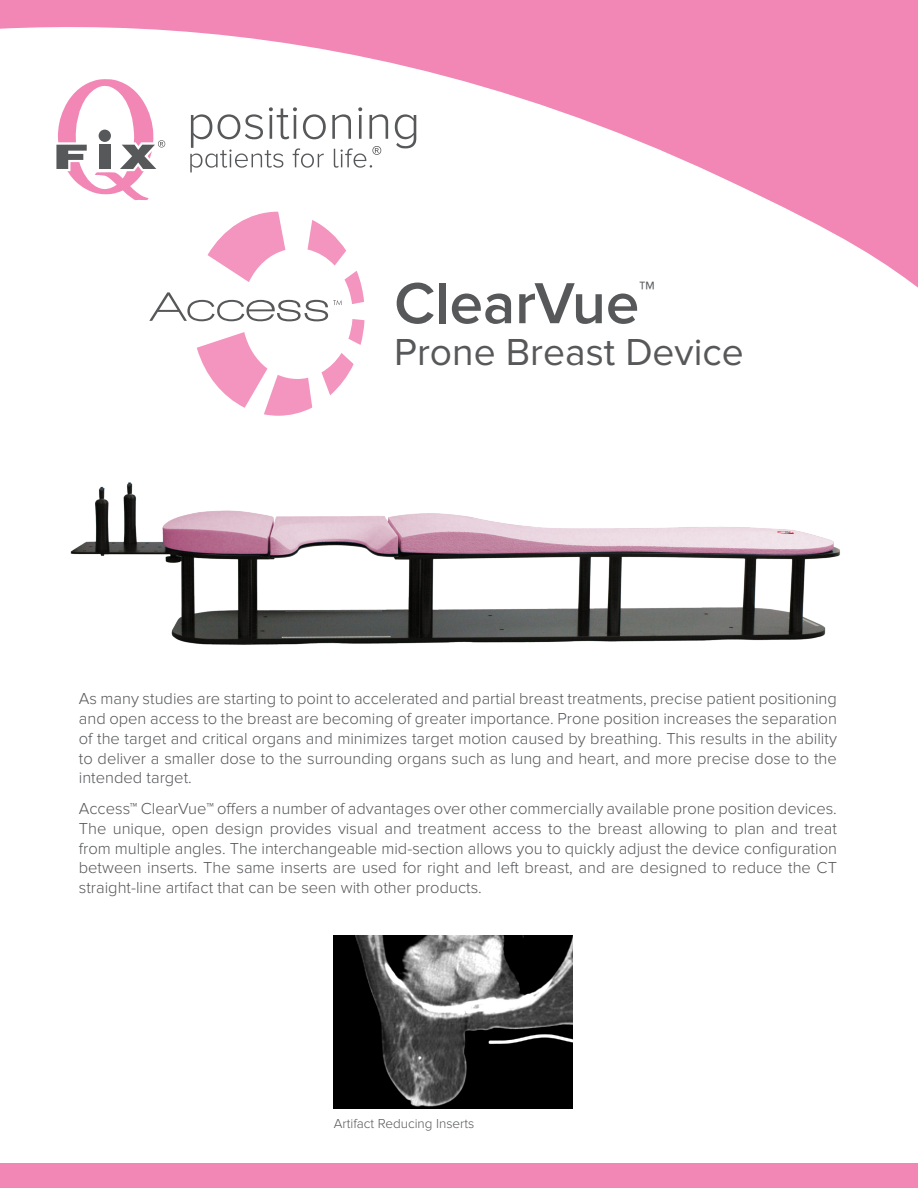
<style>
.page{position:relative;width:918px;height:1188px;background:#fff}
.page>*{position:absolute;margin:0;border:0;box-sizing:border-box;transform-origin:0 0}
.t1{font:600 60px "Proxima Nova";color:#57585a}
.t2{font:39px "Proxima Nova";color:#57585a}
.middle_page_headers{font:300 16.5px/19.8px "Proxima Nova";color:#57585a;text-align:justify}
.t3{font:300 13.5px "Proxima Nova";color:#57585a}
</style>
<div class="page">
<svg style="left:0;top:0;width:918px;height:288px"></svg>
<div style="left:0;top:1163px;width:918px;height:25px;background:#f287b6"></div>
<svg style="left:332px;top:114px;width:19px;height:25px"></svg>
<svg style="left:358px;top:107px;width:4px;height:32px"></svg>
<svg style="left:370px;top:114px;width:18px;height:25px"></svg>
<svg style="left:395px;top:114px;width:21px;height:34px"></svg>
<svg style="left:190px;top:107px;width:136px;height:65px"></svg>
<svg style="left:54px;top:79px;width:113px;height:121px"></svg>
<svg style="left:334px;top:146px;width:47px;height:22px"></svg>
<svg style="left:149px;top:212px;width:216px;height:204px"></svg>
<img style="left:334px;top:935px;width:239px;height:174px">
<img style="left:70px;top:482px;width:770px;height:163px">
<p class="t1" style="left:394px;top:269px;width:262px">ClearVue<sup>™</sup></p>
<p class="t2" style="left:394px;top:330px;width:351px">Prone Breast Device</p>
<p class="middle_page_headers" style="left:79px;top:689px;width:760px">As many studies are starting to point to accelerated and partial breast treatments, precise patient positioning and open access to the breast are becoming of greater importance. Prone position increases the separation of the target and critical organs and minimizes target motion caused by breathing. This results in the ability to deliver a smaller dose to the surrounding organs such as lung and heart, and more precise dose to the intended target.</p>
<p class="middle_page_headers" style="left:79px;top:799px;width:760px">Access™ ClearVue™ offers a number of advantages over other commercially available prone position devices.<br>The unique, open design provides visual and treatment access to the breast allowing to plan and treat from multiple angles. The interchangeable mid-section allows you to quickly adjust the device configuration between inserts. The same inserts are used for right and left breast, and are designed to reduce the CT straight-line artifact that can be seen with other products.</p>
<p class="t3" style="left:334px;top:1116px;width:142px">Artifact Reducing Inserts</p>
</div>
